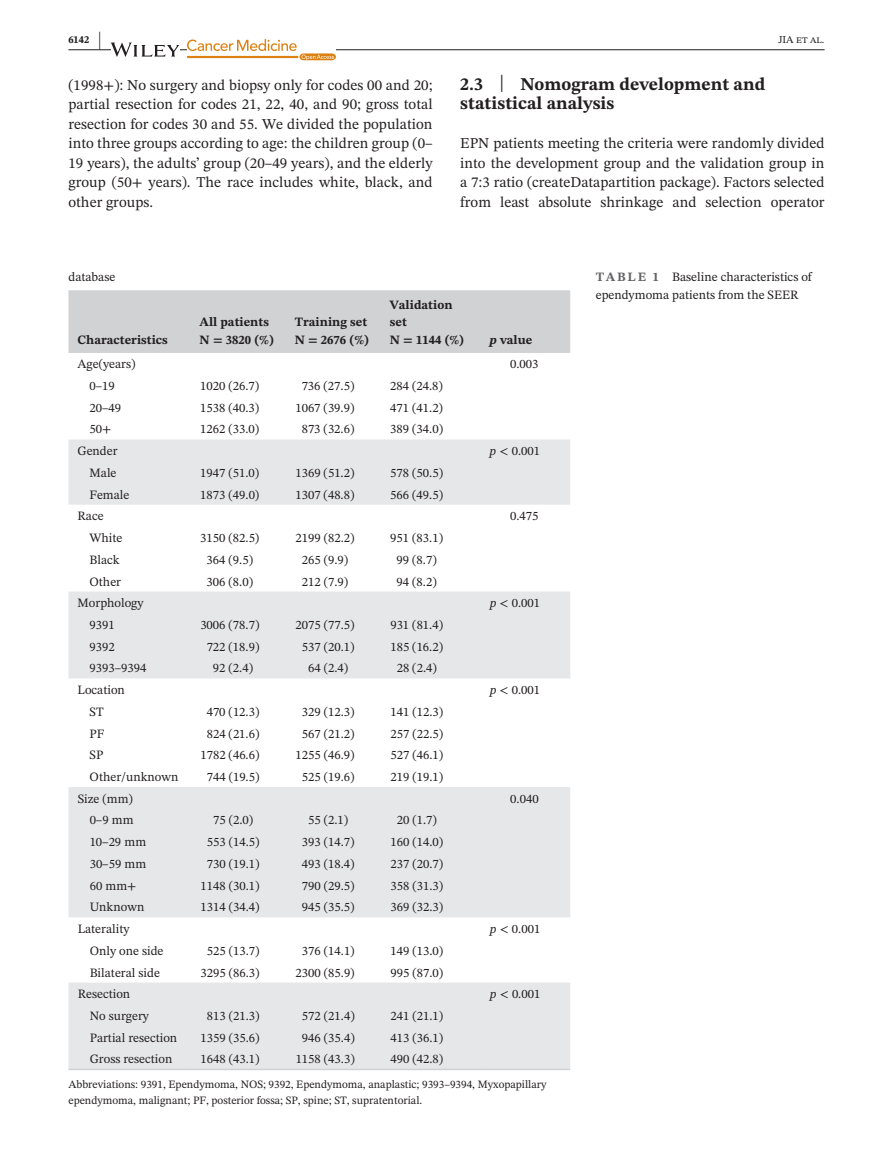
<style>
.page{position:relative;width:893px;height:1174px;background:#fff}
.page>*{position:absolute;margin:0;border:0;box-sizing:border-box;transform-origin:0 0}
.t1{font:700 18px/19.5px "STIX Two Text";color:#231f20}
.t2{font:15px/19.5px "STIX Two Text";color:#231f20;text-align:justify}
.t3{font:12.75px/18px "STIX Two Text";color:#231f20}
.t4{font:700 12.75px/17.2px "STIX Two Text";color:#231f20}
.t5{font:11.25px/15.8px "STIX Two Text";color:#231f20}
.t6{font:10.5px "STIX Two Text";color:#231f20}
.t7{font:700 10.5px "STIX Two Text";color:#231f20}
.s1{font-size:21px}
.s2{font-weight:400;font-size:23.7px}
.s3{font-style:italic}
.s4{font-weight:700;color:#636366}
</style>
<div class="page">
<hr style="left:68px;top:49px;width:756px;height:1px;background:#231f20">
<svg style="left:111px;top:43px;width:68px;height:14px"></svg>
<svg style="left:187px;top:39px;width:149px;height:21px"></svg>
<div style="left:68px;top:290px;width:502px;height:63px;background:#d1d2d4"></div>
<svg style="left:68px;top:439px;width:502px;height:629px;fill:#e6e7e9"></svg>
<hr style="left:68px;top:1068px;width:123px;height:2px;background:#d1d2d4">
<hr style="left:191px;top:1068px;width:95px;height:2px;background:#d1d2d4">
<hr style="left:286px;top:1068px;width:95px;height:2px;background:#d1d2d4">
<hr style="left:381px;top:1068px;width:100px;height:2px;background:#d1d2d4">
<hr style="left:481px;top:1068px;width:89px;height:2px;background:#d1d2d4">
<p class="t7" style="left:68px;top:32px;width:34px">6142 <span class="s1">|</span></p>
<p class="t6" style="left:778px;top:32px;width:48px">JIA et al.</p>
<p class="t2" style="left:68px;top:75px;width:366px">(1998+): No surgery and biopsy only for codes 00 and 20; partial resection for codes 21, 22, 40, and 90; gross total resection for codes 30 and 55. We divided the population into three groups according to age: the children group (0– 19 years), the adults’ group (20–49 years), and the elderly group (50+ years). The race includes white, black, and other groups.</p>
<h1 class="t1" style="left:460px;top:74px;width:307px">2.3 <span class="s2">|</span> Nomogram development and statistical analysis</h1>
<p class="t2" style="left:460px;top:133px;width:366px">EPN patients meeting the criteria were randomly divided into the development group and the validation group in a 7:3 ratio (createDatapartition package). Factors selected from least absolute shrinkage and selection operator</p>
<p class="t3" style="left:68px;top:267px;width:48px">database</p>
<p class="t4" style="left:77px;top:331px;width:92px">Characteristics</p>
<p class="t4" style="left:200px;top:314px;width:76px">All patients<br>N = 3820 (%)</p>
<p class="t4" style="left:295px;top:314px;width:76px">Training set<br>N = 2676 (%)</p>
<p class="t4" style="left:390px;top:297px;width:76px">Validation set<br>N = 1144 (%)</p>
<p class="t4" style="left:490px;top:331px;width:44px"><span class="s3">p</span> value</p>
<p class="t3" style="left:77px;top:355px;width:60px">Age(years)</p>
<p class="t3" style="left:510px;top:355px;width:30px">0.003</p>
<p class="t3" style="left:89px;top:377px;width:27px">0–19</p>
<p class="t3" style="left:200px;top:377px;width:61px">1020 (26.7)</p>
<p class="t3" style="left:302px;top:377px;width:54px">736 (27.5)</p>
<p class="t3" style="left:390px;top:377px;width:54px">284 (24.8)</p>
<p class="t3" style="left:89px;top:398px;width:33px">20–49</p>
<p class="t3" style="left:200px;top:398px;width:61px">1538 (40.3)</p>
<p class="t3" style="left:295px;top:398px;width:61px">1067 (39.9)</p>
<p class="t3" style="left:390px;top:398px;width:54px">471 (41.2)</p>
<p class="t3" style="left:89px;top:420px;width:23px">50+</p>
<p class="t3" style="left:200px;top:420px;width:61px">1262 (33.0)</p>
<p class="t3" style="left:302px;top:420px;width:54px">873 (32.6)</p>
<p class="t3" style="left:390px;top:420px;width:54px">389 (34.0)</p>
<p class="t3" style="left:78px;top:442px;width:42px">Gender</p>
<p class="t3" style="left:490px;top:442px;width:52px"><span class="s3">p</span> &lt; 0.001</p>
<p class="t3" style="left:90px;top:463px;width:29px">Male</p>
<p class="t3" style="left:200px;top:463px;width:61px">1947 (51.0)</p>
<p class="t3" style="left:295px;top:463px;width:61px">1369 (51.2)</p>
<p class="t3" style="left:390px;top:463px;width:54px">578 (50.5)</p>
<p class="t3" style="left:90px;top:485px;width:41px">Female</p>
<p class="t3" style="left:200px;top:485px;width:61px">1873 (49.0)</p>
<p class="t3" style="left:295px;top:485px;width:61px">1307 (48.8)</p>
<p class="t3" style="left:390px;top:485px;width:54px">566 (49.5)</p>
<p class="t3" style="left:78px;top:507px;width:28px">Race</p>
<p class="t3" style="left:510px;top:507px;width:30px">0.475</p>
<p class="t3" style="left:90px;top:529px;width:34px">White</p>
<p class="t3" style="left:200px;top:529px;width:61px">3150 (82.5)</p>
<p class="t3" style="left:295px;top:529px;width:61px">2199 (82.2)</p>
<p class="t3" style="left:390px;top:529px;width:54px">951 (83.1)</p>
<p class="t3" style="left:90px;top:550px;width:32px">Black</p>
<p class="t3" style="left:207px;top:550px;width:48px">364 (9.5)</p>
<p class="t3" style="left:302px;top:550px;width:48px">265 (9.9)</p>
<p class="t3" style="left:397px;top:550px;width:42px">99 (8.7)</p>
<p class="t3" style="left:90px;top:572px;width:33px">Other</p>
<p class="t3" style="left:207px;top:572px;width:48px">306 (8.0)</p>
<p class="t3" style="left:302px;top:572px;width:48px">212 (7.9)</p>
<p class="t3" style="left:397px;top:572px;width:42px">94 (8.2)</p>
<p class="t3" style="left:78px;top:594px;width:68px">Morphology</p>
<p class="t3" style="left:490px;top:594px;width:52px"><span class="s3">p</span> &lt; 0.001</p>
<p class="t3" style="left:90px;top:615px;width:27px">9391</p>
<p class="t3" style="left:200px;top:615px;width:61px">3006 (78.7)</p>
<p class="t3" style="left:295px;top:615px;width:61px">2075 (77.5)</p>
<p class="t3" style="left:390px;top:615px;width:54px">931 (81.4)</p>
<p class="t3" style="left:90px;top:637px;width:27px">9392</p>
<p class="t3" style="left:207px;top:637px;width:54px">722 (18.9)</p>
<p class="t3" style="left:302px;top:637px;width:54px">537 (20.1)</p>
<p class="t3" style="left:390px;top:637px;width:54px">185 (16.2)</p>
<p class="t3" style="left:90px;top:659px;width:58px">9393–9394</p>
<p class="t3" style="left:213px;top:659px;width:42px">92 (2.4)</p>
<p class="t3" style="left:308px;top:659px;width:42px">64 (2.4)</p>
<p class="t3" style="left:397px;top:659px;width:42px">28 (2.4)</p>
<p class="t3" style="left:78px;top:681px;width:49px">Location</p>
<p class="t3" style="left:490px;top:681px;width:52px"><span class="s3">p</span> &lt; 0.001</p>
<p class="t3" style="left:90px;top:702px;width:16px">ST</p>
<p class="t3" style="left:207px;top:702px;width:54px">470 (12.3)</p>
<p class="t3" style="left:302px;top:702px;width:54px">329 (12.3)</p>
<p class="t3" style="left:390px;top:702px;width:54px">141 (12.3)</p>
<p class="t3" style="left:90px;top:724px;width:16px">PF</p>
<p class="t3" style="left:207px;top:724px;width:54px">824 (21.6)</p>
<p class="t3" style="left:302px;top:724px;width:54px">567 (21.2)</p>
<p class="t3" style="left:390px;top:724px;width:54px">257 (22.5)</p>
<p class="t3" style="left:90px;top:746px;width:15px">SP</p>
<p class="t3" style="left:200px;top:746px;width:61px">1782 (46.6)</p>
<p class="t3" style="left:296px;top:746px;width:61px">1255 (46.9)</p>
<p class="t3" style="left:390px;top:746px;width:54px">527 (46.1)</p>
<p class="t3" style="left:90px;top:767px;width:90px">Other/unknown</p>
<p class="t3" style="left:207px;top:767px;width:54px">744 (19.5)</p>
<p class="t3" style="left:302px;top:767px;width:54px">525 (19.6)</p>
<p class="t3" style="left:390px;top:767px;width:54px">219 (19.1)</p>
<p class="t3" style="left:78px;top:789px;width:57px">Size (mm)</p>
<p class="t3" style="left:510px;top:789px;width:30px">0.040</p>
<p class="t3" style="left:90px;top:811px;width:45px">0–9 mm</p>
<p class="t3" style="left:213px;top:811px;width:42px">75 (2.0)</p>
<p class="t3" style="left:308px;top:811px;width:42px">55 (2.1)</p>
<p class="t3" style="left:397px;top:811px;width:42px">20 (1.7)</p>
<p class="t3" style="left:90px;top:833px;width:58px">10–29 mm</p>
<p class="t3" style="left:207px;top:833px;width:54px">553 (14.5)</p>
<p class="t3" style="left:302px;top:833px;width:54px">393 (14.7)</p>
<p class="t3" style="left:390px;top:833px;width:54px">160 (14.0)</p>
<p class="t3" style="left:90px;top:854px;width:58px">30–59 mm</p>
<p class="t3" style="left:207px;top:854px;width:54px">730 (19.1)</p>
<p class="t3" style="left:302px;top:854px;width:54px">493 (18.4)</p>
<p class="t3" style="left:390px;top:854px;width:54px">237 (20.7)</p>
<p class="t3" style="left:90px;top:876px;width:48px">60 mm+</p>
<p class="t3" style="left:200px;top:876px;width:61px">1148 (30.1)</p>
<p class="t3" style="left:302px;top:876px;width:54px">790 (29.5)</p>
<p class="t3" style="left:390px;top:876px;width:54px">358 (31.3)</p>
<p class="t3" style="left:90px;top:898px;width:56px">Unknown</p>
<p class="t3" style="left:200px;top:898px;width:61px">1314 (34.4)</p>
<p class="t3" style="left:302px;top:898px;width:54px">945 (35.5)</p>
<p class="t3" style="left:390px;top:898px;width:54px">369 (32.3)</p>
<p class="t3" style="left:78px;top:919px;width:53px">Laterality</p>
<p class="t3" style="left:490px;top:919px;width:52px"><span class="s3">p</span> &lt; 0.001</p>
<p class="t3" style="left:90px;top:941px;width:75px">Only one side</p>
<p class="t3" style="left:207px;top:941px;width:54px">525 (13.7)</p>
<p class="t3" style="left:302px;top:941px;width:54px">376 (14.1)</p>
<p class="t3" style="left:390px;top:941px;width:54px">149 (13.0)</p>
<p class="t3" style="left:90px;top:963px;width:72px">Bilateral side</p>
<p class="t3" style="left:200px;top:963px;width:61px">3295 (86.3)</p>
<p class="t3" style="left:296px;top:963px;width:61px">2300 (85.9)</p>
<p class="t3" style="left:390px;top:963px;width:54px">995 (87.0)</p>
<p class="t3" style="left:78px;top:985px;width:54px">Resection</p>
<p class="t3" style="left:490px;top:985px;width:52px"><span class="s3">p</span> &lt; 0.001</p>
<p class="t3" style="left:90px;top:1006px;width:61px">No surgery</p>
<p class="t3" style="left:207px;top:1006px;width:54px">813 (21.3)</p>
<p class="t3" style="left:302px;top:1006px;width:54px">572 (21.4)</p>
<p class="t3" style="left:391px;top:1006px;width:54px">241 (21.1)</p>
<p class="t3" style="left:90px;top:1028px;width:89px">Partial resection</p>
<p class="t3" style="left:201px;top:1028px;width:61px">1359 (35.6)</p>
<p class="t3" style="left:302px;top:1028px;width:54px">946 (35.4)</p>
<p class="t3" style="left:391px;top:1028px;width:54px">413 (36.1)</p>
<p class="t3" style="left:90px;top:1050px;width:84px">Gross resection</p>
<p class="t3" style="left:201px;top:1050px;width:61px">1648 (43.1)</p>
<p class="t3" style="left:296px;top:1050px;width:61px">1158 (43.3)</p>
<p class="t3" style="left:391px;top:1050px;width:54px">490 (42.8)</p>
<p class="t5" style="left:68px;top:1076px;width:480px">Abbreviations: 9391, Ependymoma, NOS; 9392, Ependymoma, anaplastic; 9393–9394, Myxopapillary ependymoma, malignant; PF, posterior fossa; SP, spine; ST, supratentorial.</p>
<p class="t3" style="left:596px;top:267px;width:218px"><span class="s4">TABLE 1</span> Baseline characteristics of ependymoma patients from the SEER</p>
</div>
